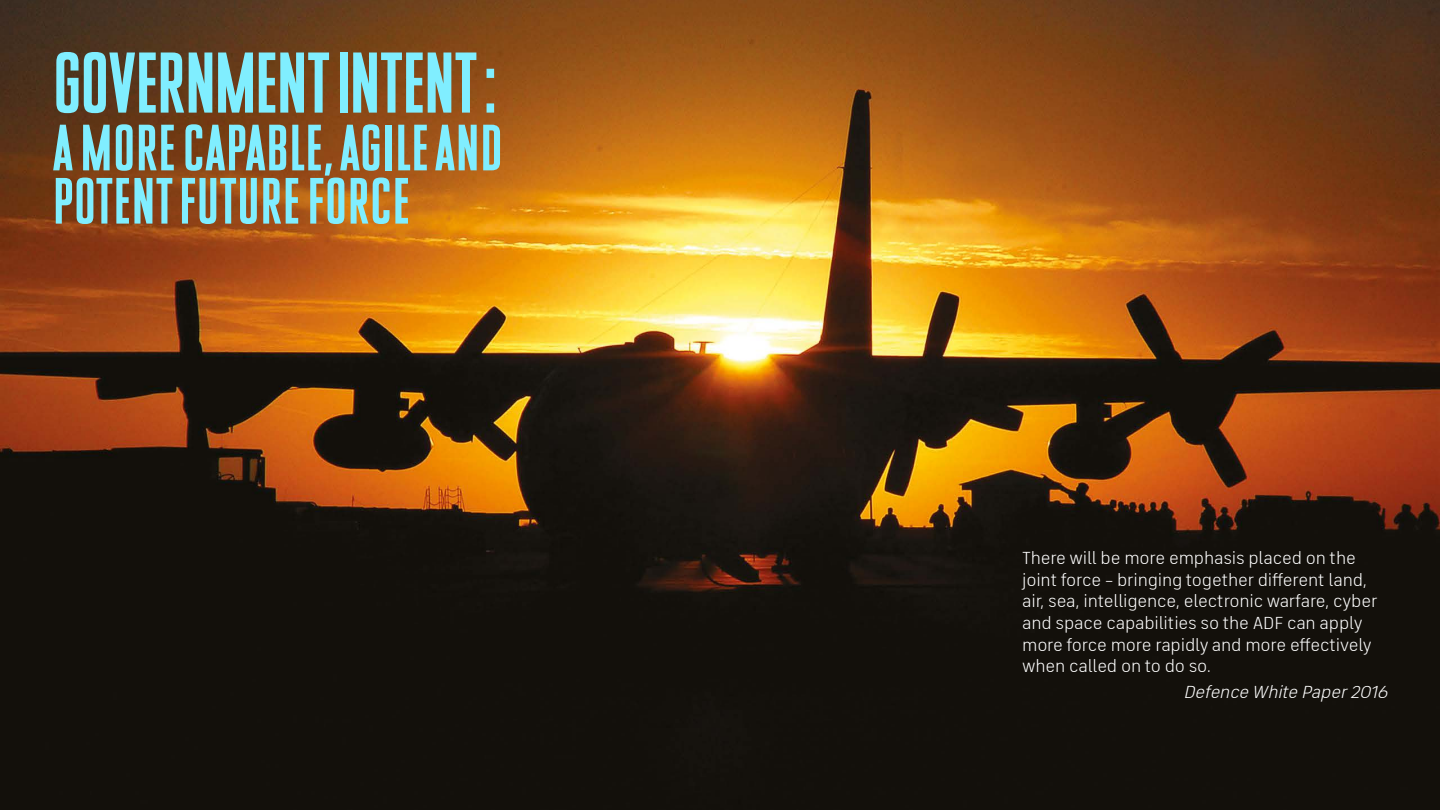
<style>
.page{position:relative;width:1440px;height:810px;background:#fff}
.page>*{position:absolute;margin:0;border:0;box-sizing:border-box;transform-origin:0 0}
.t1{font:85.88px "Inmarsat Infinite Standard";letter-spacing:-.02em;color:#80eeff}
.t2{font:65.25px/53.2px "Inmarsat Infinite Standard";color:#80eeff}
.t3{font:18px/21.6px "FS Industrie";letter-spacing:-.01em;color:#fff}
.t4{font:italic 18px "FS Industrie";color:#fff}
</style>
<div class="page">
<img style="left:0;top:0;width:1440px;height:810px">
<h1 class="t1" style="left:52px;top:52px;width:447px">GOVERNMENT INTENT :</h1>
<h2 class="t2" style="left:52px;top:124px;width:452px">A MORE CAPABLE, AGILE AND<br>POTENT FUTURE FORCE</h2>
<p class="t3" style="left:1022px;top:548px;width:357px">There will be more emphasis placed on the joint force – bringing together different land, air, sea, intelligence, electronic warfare, cyber and space capabilities so the ADF can apply more force more rapidly and more effectively when called on to do so.</p>
<p class="t4" style="left:1183px;top:682px;width:210px">Defence White Paper2016</p>
</div>
